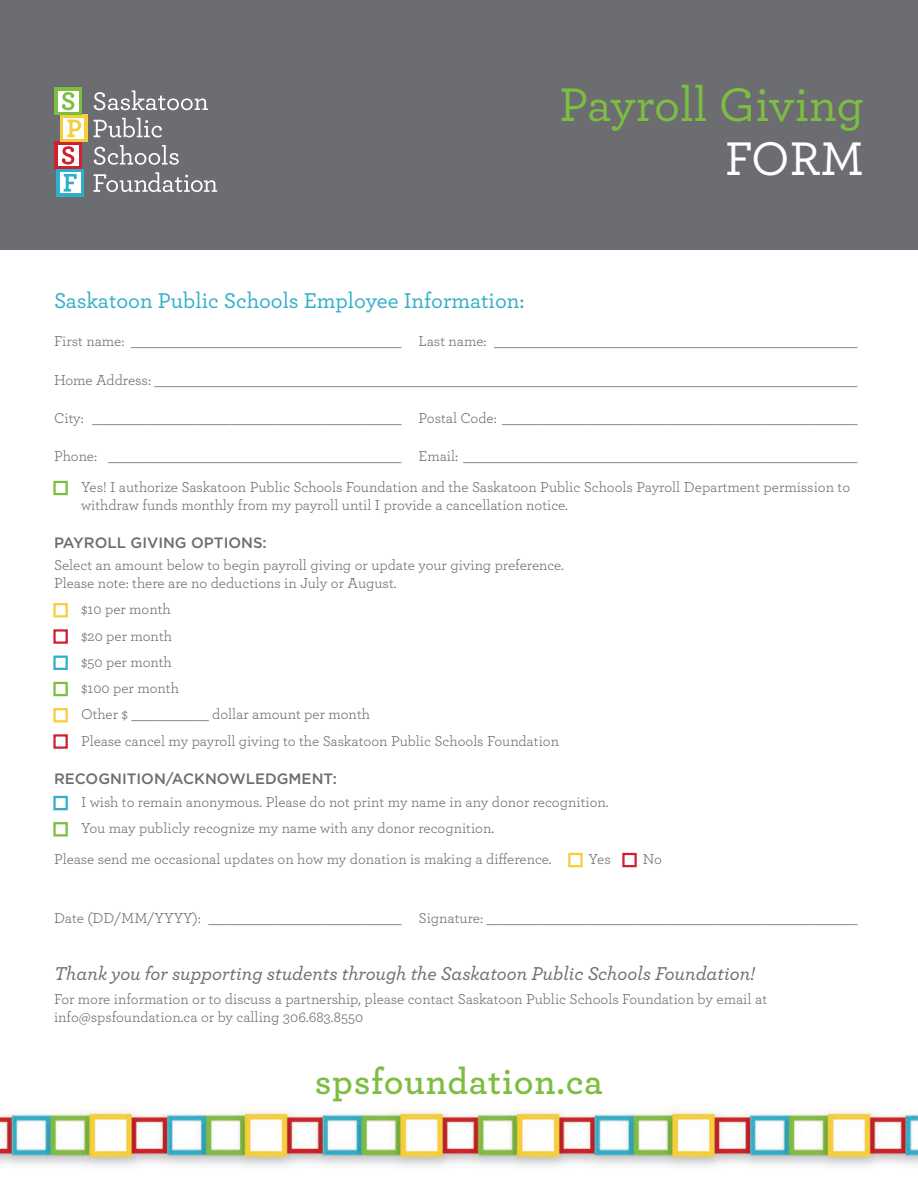
<style>
.page{position:relative;width:918px;height:1188px;background:#fff}
.page>*{position:absolute;margin:0;border:0;box-sizing:border-box;transform-origin:0 0}
.t1{font:500 49.5px "Archer";color:#7dbd41}
.t2{font:500 49.5px "Archer";color:#fff}
.t3{font:600 37.5px "Archer";letter-spacing:.02em;color:#7dbd41}
.t4{font:500 22.5px "Archer";color:#32afc8}
.t5{font:italic 500 19.5px "Archer";color:#6c6d70}
.t6{font:15px/26.2px "Archer";color:#6c6d70}
.t7{font:500 15px "Gotham";color:#6c6d70}
</style>
<div class="page">
<img style="left:0;top:1108px;width:918px;height:59px">
<div style="left:53px;top:481px;width:15px;height:14px;border:2px solid #7dbd41"></div>
<div style="left:53px;top:603px;width:15px;height:14px;border:2px solid #f6ce3d"></div>
<div style="left:53px;top:629px;width:15px;height:15px;border:2px solid #cf202f"></div>
<div style="left:53px;top:656px;width:15px;height:14px;border:2px solid #32afc8"></div>
<div style="left:53px;top:682px;width:15px;height:14px;border:2px solid #7dbd41"></div>
<div style="left:53px;top:708px;width:15px;height:14px;border:2px solid #f6ce3d"></div>
<div style="left:53px;top:734px;width:15px;height:15px;border:2px solid #cf202f"></div>
<div style="left:53px;top:796px;width:15px;height:14px;border:2px solid #32afc8"></div>
<div style="left:53px;top:822px;width:15px;height:15px;border:2px solid #7dbd41"></div>
<div style="left:568px;top:853px;width:15px;height:14px;border:2px solid #f6ce3d"></div>
<div style="left:622px;top:853px;width:15px;height:14px;border:2px solid #cf202f"></div>
<div style="left:0;top:0;width:918px;height:250px;background:#6c6d70"></div>
<svg style="left:57px;top:169px;width:27px;height:27px"></svg>
<div style="left:60px;top:172px;width:20px;height:20px;background:linear-gradient(to bottom,#fff,#fff)"></div>
<svg style="left:55px;top:142px;width:27px;height:27px"></svg>
<div style="left:58px;top:145px;width:20px;height:20px;background:#fff"></div>
<svg style="left:60px;top:115px;width:27px;height:27px"></svg>
<div style="left:64px;top:118px;width:20px;height:20px;background:linear-gradient(to bottom,#fff,#fff)"></div>
<svg style="left:55px;top:88px;width:27px;height:27px"></svg>
<div style="left:58px;top:91px;width:20px;height:20px;background:#fff"></div>
<svg style="left:62px;top:92px;width:12px;height:18px"></svg>
<svg style="left:62px;top:146px;width:12px;height:19px"></svg>
<svg style="left:67px;top:120px;width:14px;height:17px"></svg>
<svg style="left:64px;top:174px;width:13px;height:18px"></svg>
<svg style="left:94px;top:90px;width:114px;height:20px"></svg>
<svg style="left:94px;top:118px;width:68px;height:19px"></svg>
<svg style="left:94px;top:145px;width:85px;height:20px"></svg>
<svg style="left:94px;top:172px;width:123px;height:20px"></svg>
<h1 class="t1" style="left:560px;top:69px;width:306px">Payroll Giving</h1>
<h1 class="t2" style="left:725px;top:123px;width:140px">FORM</h1>
<h3 class="t4" style="left:54px;top:285px;width:472px">Saskatoon Public Schools Employee Information:</h3>
<p class="t6" style="left:54px;top:328px;width:805px">First name: ___________________________________ Last name: _______________________________________________</p>
<p class="t6" style="left:54px;top:366px;width:805px">Home Address: ___________________________________________________________________________________________</p>
<p class="t6" style="left:54px;top:404px;width:805px">City: ________________________________________ Postal Code: ______________________________________________</p>
<p class="t6" style="left:81px;top:440px;width:778px;line-height:30.8px;text-indent:-27px">Phone: ______________________________________ Email: ___________________________________________________<br>Yes! I authorize Saskatoon Public Schools Foundation and the Saskatoon Public Schools Payroll Department permission to</p>
<p class="t6" style="left:81px;top:491px;width:488px">withdraw funds monthly from my payroll until I provide a cancellation notice.</p>
<p class="t7" style="left:54px;top:533px;width:214px">PAYROLL GIVING OPTIONS:</p>
<p class="t6" style="left:54px;top:555px;width:511px;line-height:18px">Select an amount below to begin payroll giving or update your giving preference.<br>Please note: there are no deductions in July or August.</p>
<p class="t6" style="left:81px;top:595px;width:480px">$10 per month<br>$20 per month<br>$50 per month<br>$100 per month<br>Other $ __________ dollar amount per month<br>Please cancel my payroll giving to the Saskatoon Public Schools Foundation</p>
<p class="t7" style="left:54px;top:769px;width:285px">RECOGNITION/ACKNOWLEDGMENT:</p>
<p class="t6" style="left:81px;top:788px;width:529px">I wish to remain anonymous. Please do not print my name in any donor recognition.<br>You may publicly recognize my name with any donor recognition.</p>
<p class="t6" style="left:54px;top:845px;width:499px">Please send me occasional updates on how my donation is making a difference.</p>
<p class="t6" style="left:589px;top:845px;width:24px">Yes</p>
<p class="t6" style="left:643px;top:845px;width:21px">No</p>
<p class="t6" style="left:54px;top:904px;width:805px">Date (DD/MM/YYYY): _________________________ Signature: ________________________________________________</p>
<h3 class="t5" style="left:54px;top:959px;width:703px">Thank you for supporting students through the Saskatoon Public Schools Foundation!</h3>
<p class="t6" style="left:54px;top:990px;width:715px;line-height:18px">For more information or to discuss a partnership, please contact Saskatoon Public Schools Foundation by email at info@spsfoundation.ca or by calling 306.683.8550</p>
<h2 class="t3" style="left:315px;top:1053px;width:290px">spsfoundation.ca</h2>
</div>
